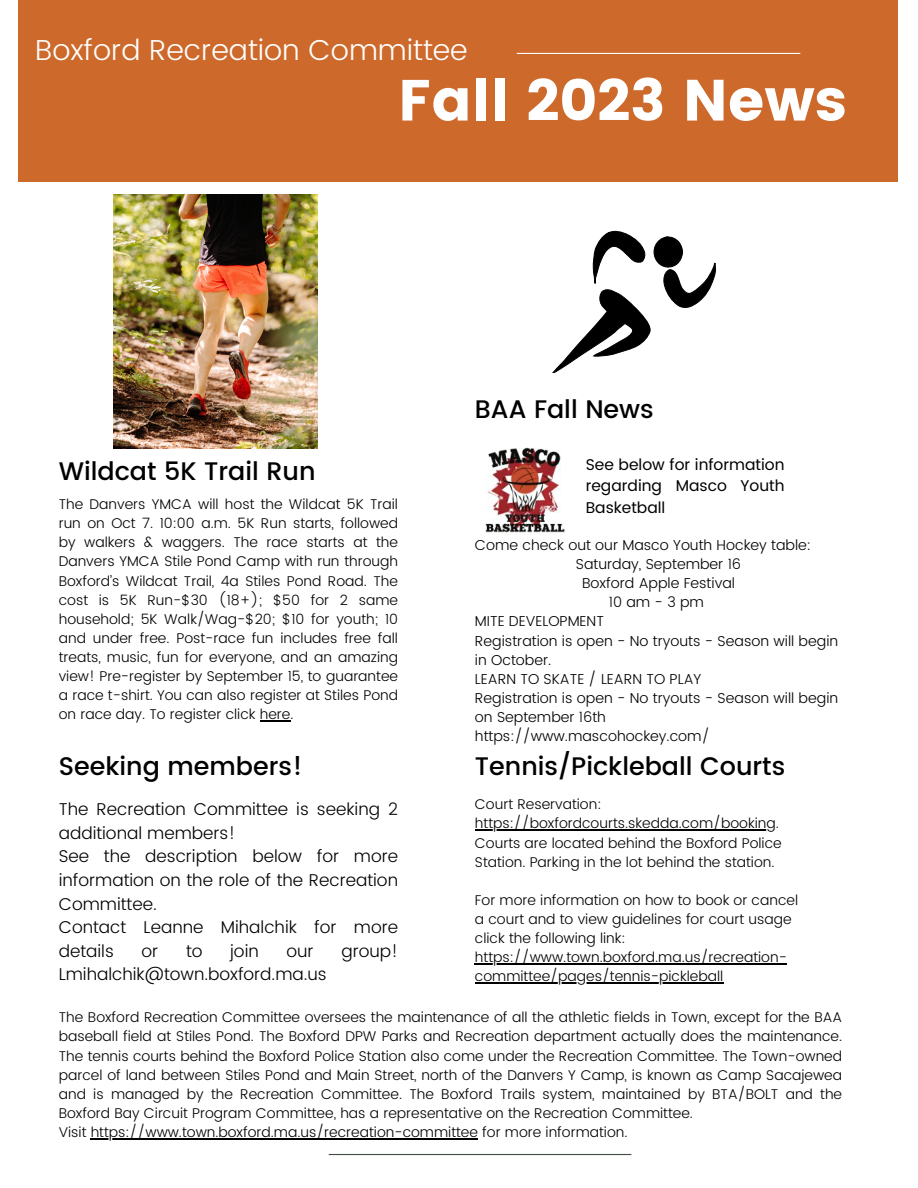
<style>
.page{position:relative;width:918px;height:1188px;background:#fff}
.page>*{position:absolute;margin:0;border:0;box-sizing:border-box;transform-origin:0 0}
.t1{font:57.9px "Poppins";color:#fff}
.t2{font:300 28.8px "Poppins";color:#fff}
.t3{font:500 25.35px "Poppins";color:#000}
.t4{font:300 17.1px/23.7px "Poppins";color:#000}
.t5{font:15.6px/21.3px "Poppins";color:#000;text-align:justify}
.t6{font:300 14.4px/19.2px "Poppins";color:#000}
.t7{font:300 14.1px/19.2px "Poppins";color:#000}
</style>
<div class="page">
<img style="left:114px;top:194px;width:204px;height:255px">
<div style="left:18px;top:0;width:880px;height:181px;background:#cd692b"></div>
<hr style="left:517px;top:53px;width:283px;height:1px;background:#fff">
<hr style="left:329px;top:1154px;width:302px;height:1px;background:#3e4e40">
<svg style="left:553px;top:230px;width:163px;height:143px"></svg>
<img style="left:485px;top:447px;width:80px;height:86px">
<hr style="left:260px;top:721px;width:30px;height:1px;background:#000">
<hr style="left:475px;top:830px;width:301px;height:1px;background:#000">
<hr style="left:475px;top:963px;width:312px;height:2px;background:#000">
<hr style="left:475px;top:983px;width:248px;height:1px;background:#000">
<hr style="left:91px;top:1138px;width:387px;height:1px;background:#000">
<p class="t2" style="left:35px;top:33px;width:434px">Boxford Recreation Committee</p>
<p class="t1" style="left:398px;top:67px;width:450px">Fall 2023 News</p>
<p class="t3" style="left:59px;top:456px;width:258px">Wildcat 5K Trail Run</p>
<p class="t7" style="left:59px;top:495px;width:341px;text-align:justify">The Danvers YMCA will host the Wildcat 5K Trail run on Oct 7. 10:00 a.m. 5K Run starts, followed by walkers &amp; waggers. The race starts at the Danvers YMCA Stile Pond Camp with run through Boxford’s Wildcat Trail, 4a Stiles Pond Road. The cost is 5K Run-$30 (18+); $50 for 2 same household; 5K Walk/Wag-$20; $10 for youth; 10 and under free. Post-race fun includes free fall treats, music, fun for everyone, and an amazing view! Pre-register by September 15, to guarantee a race t-shirt. You can also register at Stiles Pond on race day. To register click here.</p>
<p class="t3" style="left:475px;top:394px;width:180px">BAA Fall News</p>
<p class="t5" style="left:586px;top:454px;width:200px">See below for information regarding Masco Youth Basketball</p>
<p class="t6" style="left:475px;top:535px;width:338px">Come check out our Masco Youth Hockey table:</p>
<p class="t6" style="left:576px;top:555px;width:167px">Saturday, September 16</p>
<p class="t6" style="left:582px;top:574px;width:154px">Boxford Apple Festival</p>
<p class="t6" style="left:609px;top:593px;width:97px">10am-3pm</p>
<p class="t6" style="left:475px;top:612px;width:130px">MITE DEVELOPMENT</p>
<p class="t6" style="left:475px;top:631px;width:365px">Registration is open - No tryouts - Season will begin in October.</p>
<p class="t6" style="left:475px;top:669px;width:228px">LEARN TO SKATE / LEARN TO PLAY</p>
<p class="t6" style="left:475px;top:688px;width:365px">Registration is open - No tryouts - Season will begin on September 16th</p>
<p class="t6" style="left:475px;top:727px;width:236px">https://www.mascohockey.com/</p>
<p class="t3" style="left:475px;top:751px;width:312px">Tennis/Pickleball Courts</p>
<p class="t7" style="left:475px;top:795px;width:305px">Court Reservation: https://boxfordcourts.skedda.com/booking.</p>
<p class="t7" style="left:475px;top:833px;width:308px">Courts are located behind the Boxford Police<br>Station. Parking in the lot behind the station.</p>
<p class="t7" style="left:475px;top:891px;width:325px">For more information on how to book or cancel a court and to view guidelines for court usage click the following link: https://www.town.boxford.ma.us/recreation&shy;committee/pages/tennis-pickleball</p>
<p class="t7" style="left:59px;top:1008px;width:785px;text-align:justify">The Boxford Recreation Committee oversees the maintenance of all the athletic fields in Town, except for the BAA baseball field at Stiles Pond. The Boxford DPW Parks and Recreation department actually does the maintenance.<br>The tennis courts behind the Boxford Police Station also come under the Recreation Committee. The Town-owned parcel of land between Stiles Pond and Main Street, north of the Danvers Y Camp, is known as Camp Sacajewea and is managed by the Recreation Committee. The Boxford Trails system, maintained by BTA/BOLT and the Boxford Bay Circuit Program Committee, has a representative on the Recreation Committee.</p>
<p class="t7" style="left:59px;top:1123px;width:570px">Visit https://www.town.boxford.ma.us/recreation-committee for more information.</p>
<p class="t3" style="left:59px;top:751px;width:245px">Seeking members!</p>
<p class="t4" style="left:59px;top:797px;width:341px">The Recreation Committee is seeking 2 additional members!</p>
<p class="t4" style="left:59px;top:845px;width:341px;text-align:justify">See the description below for more information on the role of the Recreation Committee.</p>
<p class="t4" style="left:59px;top:915px;width:341px">Contact Leanne Mihalchik for more details</p>
<p class="t4" style="left:142px;top:939px;width:18px">or</p>
<p class="t4" style="left:186px;top:939px;width:18px">to</p>
<p class="t4" style="left:230px;top:939px;width:30px">join</p>
<p class="t4" style="left:287px;top:939px;width:29px">our</p>
<p class="t4" style="left:341px;top:939px;width:58px">group!</p>
<p class="t4" style="left:59px;top:963px;width:270px">Lmihalchik@town.boxford.ma.us</p>
</div>
